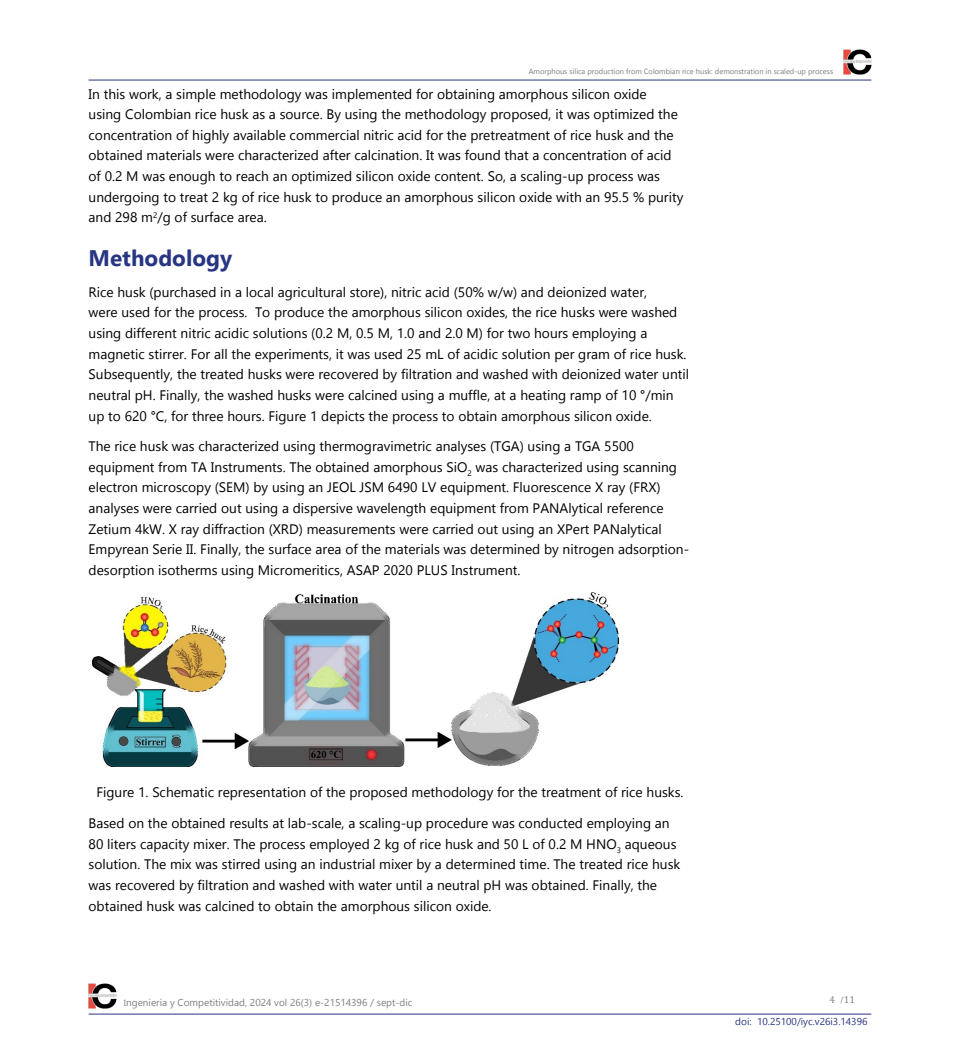
<style>
.page{position:relative;width:960px;height:1061px;background:#fff}
.page>*{position:absolute;margin:0;border:0;box-sizing:border-box;transform-origin:0 0}
.t1{font:700 22.5px "Gadugi";color:#283583}
.t2{font:13.75px/20.6px "Gadugi";color:#000}
.t3{font:10px "Gadugi";color:#7e7e7d}
.t4{font:10px "Gadugi";color:#283583}
.t5{font:10px "Cambria";color:#7e7e7d}
.t6{font:7.5px "Gadugi";color:#7e7e7d}
.s1{font-size:8.75px}
.s2{font-family:"Minion Pro"}
</style>
<div class="page">
<hr style="left:89px;top:1014px;width:782px;height:1px;background:#283583">
<img style="left:89px;top:983px;width:28px;height:26px">
<hr style="left:89px;top:80px;width:782px;height:1px;background:#283583">
<img style="left:843px;top:49px;width:28px;height:26px">
<img style="left:92px;top:592px;width:527px;height:175px">
<p class="t6" style="left:529px;top:67px;width:306px">Amorphous silica production from Colombian rice husk: demonstration in scaled-up process</p>
<p class="t2" style="left:89px;top:83px;width:596px">In this work, a simple methodology was implemented for obtaining amorphous silicon oxide<br>using Colombian rice husk as a source. By using the methodology proposed, it was optimized the concentration of highly available commercial nitric acid for the pretreatment of rice husk and the obtained materials were characterized after calcination. It was found that a concentration of acid of 0.2 M was enough to reach an optimized silicon oxide content. So, a scaling-up process was undergoing to treat 2 kg of rice husk to produce an amorphous silicon oxide with an 95.5 % purity and 298 m<sup>2</sup>/g of surface area.</p>
<h1 class="t1" style="left:89px;top:245px;width:145px">Methodology</h1>
<p class="t2" style="left:89px;top:281px;width:602px">Rice husk (purchased in a local agricultural store), nitric acid (50% w/w) and deionized water,<br>were used for the process. To produce the amorphous silicon oxides, the rice husks were washed using different nitric acidic solutions (0.2 M, 0.5 M, 1.0 and 2.0 M) for two hours employing a magnetic stirrer. For all the experiments, it was used 25 mL of acidic solution per gram of rice husk.<br>Subsequently, the treated husks were recovered by filtration and washed with deionized water until neutral pH. Finally, the washed husks were calcined using a muffle, at a heating ramp of 10 °/min up to 620 °C, for three hours. Figure 1 depicts the process to obtain amorphous silicon oxide.</p>
<p class="t2" style="left:89px;top:436px;width:602px">The rice husk was characterized using thermogravimetric analyses (TGA) using a TGA 5500 equipment from TA Instruments. The obtained amorphous SiO<sub>2</sub> was characterized using scanning electron microscopy (SEM) by using an JEOL JSM 6490 LV equipment. Fluorescence X ray (FRX) analyses were carried out using a dispersive wavelength equipment from PANAlytical reference Zetium 4kW. X ray diffraction (XRD) measurements were carried out using an XPert PANalytical Empyrean Serie II. Finally, the surface area of the materials was determined by nitrogen adsorption&shy;desorption isotherms using Micromeritics, ASAP 2020 PLUS Instrument.</p>
<p class="t2" style="left:96px;top:782px;width:589px">Figure 1. Schematic representation of the proposed methodology for the treatment of rice husks.</p>
<p class="t2" style="left:89px;top:813px;width:593px">Based on the obtained results at lab-scale, a scaling-up procedure was conducted employing an 80 liters capacity mixer. The process employed 2 kg of rice husk and 50 L of 0.2 M HNO<sub>3</sub> aqueous solution. The mix was stirred using an industrial mixer by a determined time. The treated rice husk was recovered by filtration and washed with water until a neutral pH was obtained. Finally, the obtained husk was calcined to obtain the amorphous silicon oxide.</p>
<p class="t3" style="left:124px;top:996px;width:290px"><span class="s1">I</span>ngeniería y Competitividad, 2024 vol 26(3) e-21514396 / sept-dic</p>
<p class="t5" style="left:829px;top:994px;width:27px">4 <span class="s2">/</span>11</p>
<p class="t4" style="left:735px;top:1016px;width:134px">doi: 10.25100/iyc.v26i3.14396</p>
</div>
